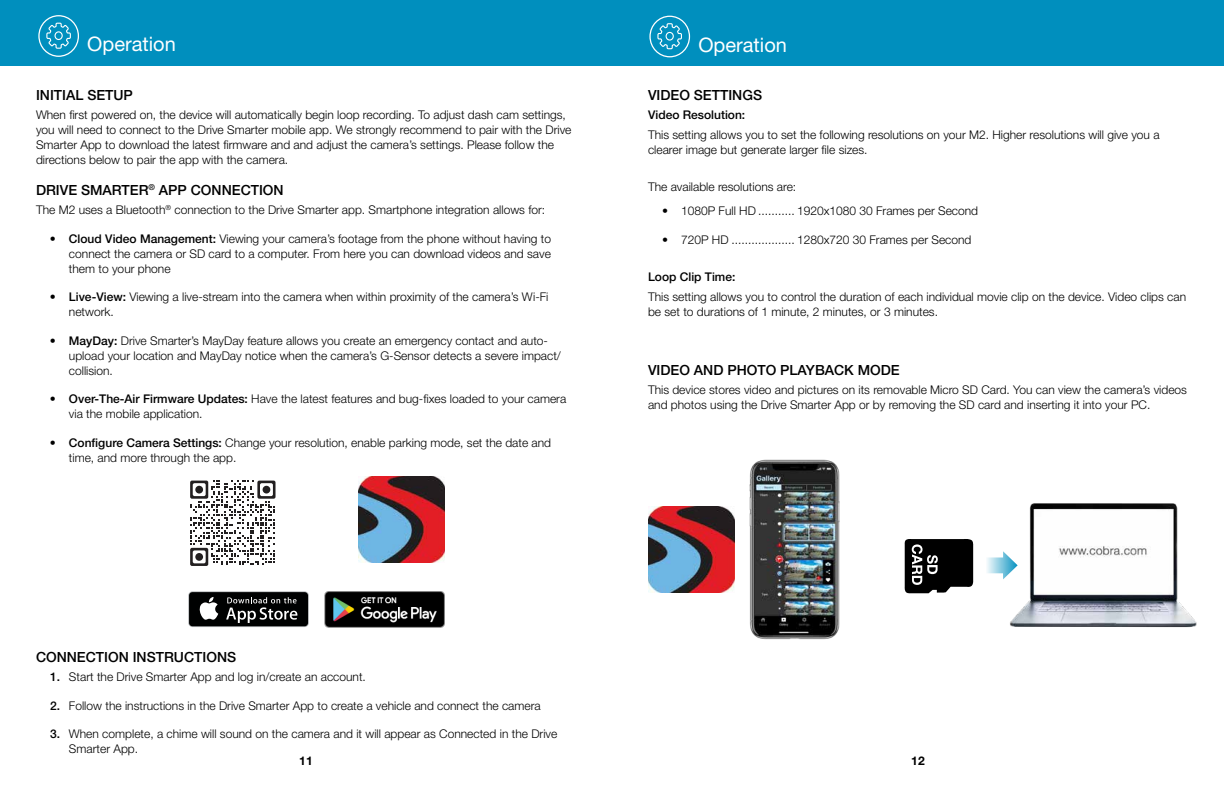
<style>
.page{position:relative;width:1224px;height:792px;background:#fff}
.page>*{position:absolute;margin:0;border:0;box-sizing:border-box;transform-origin:0 0}
.t1{font:20px "Helvetica Neue LT Std";color:#fff}
.t2{font:500 14px "Helvetica Neue LT Std";color:#000}
.t3{font:300 12px/15px "Helvetica Neue LT Std";color:#000}
.t4{font:500 12px "Helvetica Neue LT Std";color:#000}
.t5{font:700 12px "Helvetica Neue LT Std";color:#000}
.s1{font-weight:500}
</style>
<div class="page">
<div style="left:0;top:0;width:1224px;height:65px;background:#008fbe"></div>
<svg style="left:39px;top:16px;width:39px;height:40px"></svg>
<div style="left:38px;top:15px;width:41px;height:42px;border:1px solid #fff;border-radius:50%"></div>
<svg style="left:46px;top:22px;width:25px;height:27px"></svg>
<div style="left:54px;top:31px;width:9px;height:9px;border:1px solid #fff;border-radius:50%"></div>
<svg style="left:188px;top:591px;width:121px;height:36px"></svg>
<div style="left:189px;top:592px;width:119px;height:34px;background:#000101;border-radius:3px"></div>
<svg style="left:199px;top:597px;width:19px;height:23px"></svg>
<svg style="left:226px;top:597px;width:71px;height:26px"></svg>
<img style="left:359px;top:476px;width:86px;height:86px">
<svg style="left:190px;top:481px;width:86px;height:85px"></svg>
<div style="left:195px;top:486px;width:8px;height:8px;background:#221f20;border-radius:50%"></div>
<div style="left:263px;top:486px;width:7px;height:8px;background:#221f20;border-radius:50%"></div>
<div style="left:195px;top:553px;width:8px;height:8px;background:#221f20;border-radius:50%"></div>
<svg style="left:650px;top:16px;width:39px;height:41px"></svg>
<div style="left:649px;top:16px;width:41px;height:41px;border:1px solid #fff;border-radius:50%"></div>
<svg style="left:657px;top:23px;width:26px;height:27px"></svg>
<div style="left:666px;top:32px;width:8px;height:9px;border:1px solid #fff;border-radius:50%"></div>
<img style="left:749px;top:459px;width:91px;height:181px">
<img style="left:648px;top:507px;width:86px;height:86px">
<img style="left:1010px;top:503px;width:187px;height:125px">
<img style="left:325px;top:591px;width:119px;height:36px">
<svg style="left:904px;top:539px;width:69px;height:55px;background:#292929"></svg>
<svg style="left:987px;top:551px;width:31px;height:28px"></svg>
<h1 class="t1" style="left:87px;top:32px;width:90px">Operation</h1>
<p class="t2" style="left:36px;top:87px;width:98px">INITIAL SETUP</p>
<p class="t3" style="left:36px;top:107px;width:537px">When first powered on, the device will automatically begin loop recording. To adjust dash cam settings, you will need to connect to the Drive Smarter mobile app. We strongly recommend to pair with the Drive Smarter App to download the latest firmware and and adjust the camera’s settings. Please follow the directions below to pair the app with the camera.</p>
<p class="t2" style="left:36px;top:181px;width:249px">DRIVE SMARTER<sup>®</sup> APP CONNECTION</p>
<p class="t3" style="left:36px;top:202px;width:511px">The M2 uses a Bluetooth<sup>®</sup> connection to the Drive Smarter app. Smartphone integration allows for:</p>
<p class="t3" style="left:69px;top:231px;width:484px;text-align:justify;text-indent:-19px">• <span class="s1">Cloud Video Management:</span> Viewing your camera’s footage from the phone without having to connect the camera or SD card to a computer. From here you can download videos and save them to your phone</p>
<p class="t3" style="left:69px;top:289px;width:481px;text-indent:-19px">• <span class="s1">Live-View:</span> Viewing a live-stream into the camera when within proximity of the camera’s Wi-Fi network.</p>
<p class="t3" style="left:69px;top:333px;width:493px;text-indent:-19px">• <span class="s1">MayDay:</span> Drive Smarter’s MayDay feature allows you create an emergency contact and auto&shy;upload your location and MayDay notice when the camera’s G-Sensor detects a severe impact/ collision.</p>
<p class="t3" style="left:69px;top:391px;width:499px;text-indent:-19px">• <span class="s1">Over-The-Air Firmware Updates:</span> Have the latest features and bug-fixes loaded to your camera via the mobile application.</p>
<p class="t3" style="left:69px;top:435px;width:484px;text-indent:-19px">• <span class="s1">Configure Camera Settings:</span> Change your resolution, enable parking mode, set the date and time, and more through the app.</p>
<h1 class="t1" style="left:698px;top:33px;width:90px">Operation</h1>
<p class="t2" style="left:648px;top:87px;width:116px">VIDEO SETTINGS</p>
<p class="t4" style="left:648px;top:108px;width:99px">Video Resolution:</p>
<p class="t3" style="left:648px;top:127px;width:513px">This setting allows you to set the following resolutions on your M2. Higher resolutions will give you a clearer image but generate larger file sizes.</p>
<p class="t3" style="left:648px;top:179px;width:150px">The available resolutions are:</p>
<p class="t3" style="left:662px;top:203px;width:318px">• 1080P Full HD ........... 1920x1080 30 Frames per Second</p>
<p class="t3" style="left:662px;top:232px;width:311px">• 720P HD ................... 1280x720 30 Frames per Second</p>
<p class="t4" style="left:648px;top:270px;width:89px">Loop Clip Time:</p>
<p class="t3" style="left:648px;top:289px;width:540px">This setting allows you to control the duration of each individual movie clip on the device. Video clips can be set to durations of 1 minute, 2 minutes, or 3 minutes.</p>
<p class="t2" style="left:648px;top:361px;width:253px">VIDEO AND PHOTO PLAYBACK MODE</p>
<p class="t3" style="left:648px;top:382px;width:541px">This device stores video and pictures on its removable Micro SD Card. You can view the camera’s videos and photos using the Drive Smarter App or by removing the SD card and inserting it into your PC.</p>
<p class="t2" style="left:36px;top:648px;width:202px">CONNECTION INSTRUCTIONS</p>
<p class="t3" style="left:50px;top:669px;width:317px"><span class="s1">1.</span> Start the Drive Smarter App and log in/create an account.</p>
<p class="t3" style="left:50px;top:698px;width:492px"><span class="s1">2.</span> Follow the instructions in the Drive Smarter App to create a vehicle and connect the camera</p>
<p class="t3" style="left:69px;top:726px;width:490px;text-indent:-19px"><span class="s1">3.</span> When complete, a chime will sound on the camera and it will appear as Connected in the Drive<br>Smarter App.</p>
<p class="t5" style="left:299px;top:753px;width:15px">11</p>
<p class="t5" style="left:911px;top:753px;width:15px">12</p>
</div>
